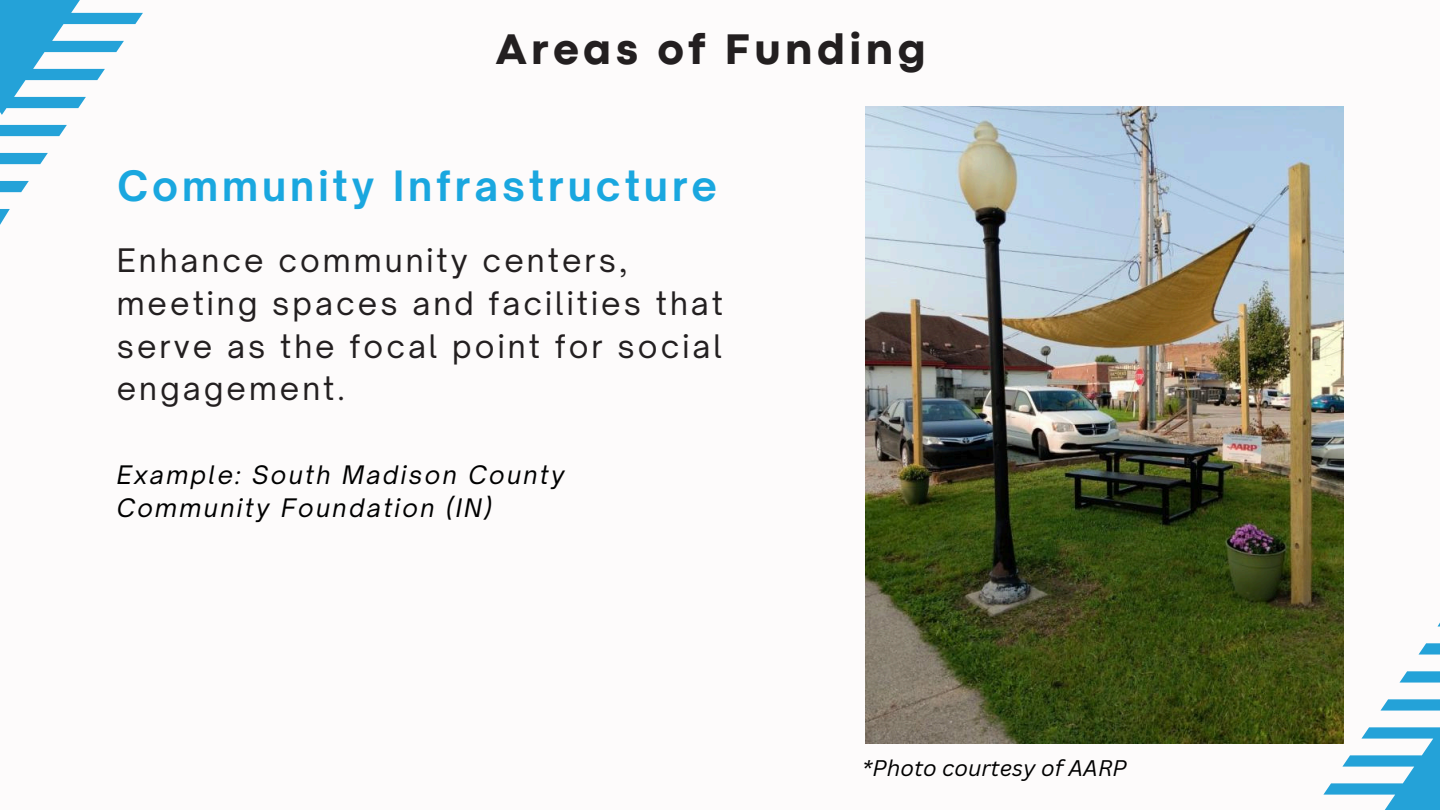
<style>
.page{position:relative;width:1440px;height:810px;background:#fdfbfb}
.page>*{position:absolute;margin:0;border:0;box-sizing:border-box;transform-origin:0 0}
.t1{font:800 44.7px "Codec Pro";letter-spacing:.1em;color:#231f20}
.t2{font:700 40px "Open Sauce One";letter-spacing:.1em;color:#1aa7df}
.t3{font:31px/42.8px "Open Sauce One";letter-spacing:.1em;color:#231f20}
.t4{font:italic 24.4px/33px "Open Sauce One";letter-spacing:.1em;color:#000}
.t5{font:italic 22px "Canva Sans";color:#000}
</style>
<div class="page">
<svg style="left:1323px;top:721px;width:117px;height:89px"></svg>
<svg style="left:1400px;top:671px;width:40px;height:12px"></svg>
<svg style="left:1419px;top:643px;width:21px;height:12px"></svg>
<svg style="left:1380px;top:699px;width:60px;height:12px"></svg>
<svg style="left:0;top:0;width:143px;height:115px"></svg>
<svg style="left:0;top:153px;width:48px;height:11px"></svg>
<svg style="left:0;top:181px;width:29px;height:11px"></svg>
<svg style="left:0;top:125px;width:67px;height:11px"></svg>
<svg style="left:0;top:209px;width:10px;height:16px"></svg>
<img style="left:865px;top:107px;width:478px;height:637px">
<h2 class="t1" style="left:496px;top:33px;width:431px">Areas of Funding</h2>
<h1 class="t2" style="left:117px;top:161px;width:601px">Community Infrastructure</h1>
<p class="t3" style="left:117px;top:239px;width:608px">Enhance community centers, meeting spaces and facilities that serve as the focal point for social engagement.</p>
<h3 class="t4" style="left:117px;top:458px;width:449px">Example: South Madison County<br>Community Foundation (IN)</h3>
<p class="t5" style="left:862px;top:752px;width:266px">*Photo courtesy of AARP</p>
</div>
